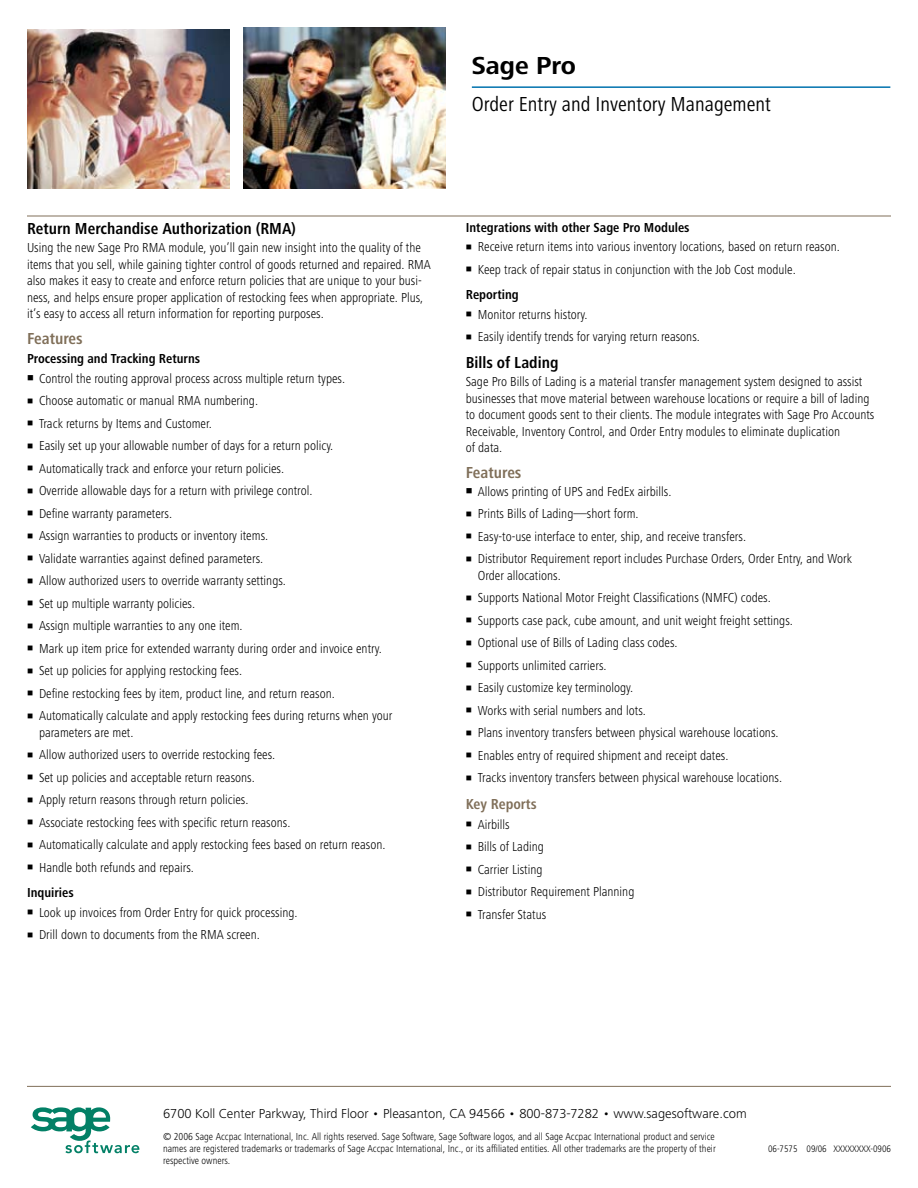
<style>
.page{position:relative;width:918px;height:1188px;background:#fff}
.page>*{position:absolute;margin:0;border:0;box-sizing:border-box;transform-origin:0 0}
.t1{font:700 25.5px "Frutiger Next LT";color:#000}
.t2{font:condensed 21px "Frutiger Next LT";color:#000}
.t3{font:700 condensed 16.5px "Frutiger Next LT";color:#000}
.t4{font:700 condensed 16.5px "Frutiger Next LT";color:#806f59}
.t5{font:700 condensed 15px "Frutiger Next LT";color:#806f59}
.t6{font:300 condensed 13.5px/16.5px "Frutiger Next LT";color:#000}
.t7{font:300 13.5px "Frutiger Next LT";color:#000}
.t8{font:700 condensed 13.5px "Frutiger Next LT";color:#000}
.t9{font:300 condensed 10.5px/12px "Frutiger Next LT";color:#000;text-align:justify}
.t10{font:300 condensed 9.75px "Frutiger Next LT";color:#000}
.s1{font-weight:700}
</style>
<div class="page">
<img style="left:27px;top:30px;width:203px;height:159px">
<img style="left:243px;top:27px;width:203px;height:162px">
<hr style="left:27px;top:1086px;width:864px;height:1px;background:#806f59">
<svg style="left:31px;top:1107px;width:108px;height:46px"></svg>
<hr style="left:27px;top:216px;width:864px;height:1px;background:#806f59">
<hr style="left:472px;top:86px;width:418px;height:2px;background:#0072ae">
<h1 class="t1" style="left:472px;top:51px;width:106px">Sage Pro</h1>
<h2 class="t2" style="left:472px;top:93px;width:301px">Order Entry and Inventory Management</h2>
<p class="t3" style="left:27px;top:219px;width:271px">Return Merchandise Authorization (RMA)</p>
<p class="t6" style="left:27px;top:239px;width:405px">Using the new Sage Pro RMA module, you’ll gain new insight into the quality of the items that you sell, while gaining tighter control of goods returned and repaired. RMA also makes it easy to create and enforce return policies that are unique to your busi&shy;ness, and helps ensure proper application of restocking fees when appropriate. Plus, it’s easy to access all return information for reporting purposes.</p>
<p class="t4" style="left:27px;top:329px;width:57px">Features</p>
<p class="t8" style="left:27px;top:351px;width:175px">Processing and Tracking Returns</p>
<p class="t6" style="left:27px;top:370px;width:320px">■ Control the routing approval process across multiple return types.</p>
<p class="t6" style="left:27px;top:392px;width:233px">■ Choose automatic or manual RMA numbering.</p>
<p class="t6" style="left:27px;top:415px;width:187px">■ Track returns by Items and Customer.</p>
<p class="t6" style="left:27px;top:437px;width:308px">■ Easily set up your allowable number of days for a return policy.</p>
<p class="t6" style="left:27px;top:460px;width:259px">■ Automatically track and enforce your return policies.</p>
<p class="t6" style="left:27px;top:482px;width:287px">■ Override allowable days for a return with privilege control.</p>
<p class="t6" style="left:27px;top:505px;width:147px">■ Define warranty parameters.</p>
<p class="t6" style="left:27px;top:527px;width:243px">■ Assign warranties to products or inventory items.</p>
<p class="t6" style="left:27px;top:550px;width:238px">■ Validate warranties against defined parameters.</p>
<p class="t6" style="left:27px;top:572px;width:261px">■ Allow authorized users to override warranty settings.</p>
<p class="t6" style="left:27px;top:595px;width:170px">■ Set up multiple warranty policies.</p>
<p class="t6" style="left:27px;top:617px;width:217px">■ Assign multiple warranties to any one item.</p>
<p class="t6" style="left:27px;top:640px;width:356px">■ Mark up item price for extended warranty during order and invoice entry.</p>
<p class="t6" style="left:27px;top:662px;width:217px">■ Set up policies for applying restocking fees.</p>
<p class="t6" style="left:27px;top:685px;width:309px">■ Define restocking fees by item, product line, and return reason.</p>
<p class="t6" style="left:39px;top:707px;width:355px;text-indent:-12px">■ Automatically calculate and apply restocking fees during returns when your parameters are met.</p>
<p class="t6" style="left:27px;top:746px;width:250px">■ Allow authorized users to override restocking fees.</p>
<p class="t6" style="left:27px;top:769px;width:229px">■ Set up policies and acceptable return reasons.</p>
<p class="t6" style="left:27px;top:791px;width:223px">■ Apply return reasons through return policies.</p>
<p class="t6" style="left:27px;top:814px;width:265px">■ Associate restocking fees with specific return reasons.</p>
<p class="t6" style="left:27px;top:836px;width:360px">■ Automatically calculate and apply restocking fees based on return reason.</p>
<p class="t6" style="left:27px;top:854px;width:169px;line-height:25.5px">■ Handle both refunds and repairs.<br><span class="s1">Inquiries</span></p>
<p class="t6" style="left:27px;top:904px;width:272px">■ Look up invoices from Order Entry for quick processing.</p>
<p class="t6" style="left:27px;top:926px;width:234px">■ Drill down to documents from the RMA screen.</p>
<p class="t8" style="left:466px;top:220px;width:225px">Integrations with other Sage Pro Modules</p>
<p class="t6" style="left:466px;top:239px;width:376px">■ Receive return items into various inventory locations, based on return reason.</p>
<p class="t6" style="left:466px;top:257px;width:332px;line-height:25.5px">■ Keep track of repair status in conjunction with the Job Cost module.<br><span class="s1">Reporting</span></p>
<p class="t6" style="left:466px;top:306px;width:123px">■ Monitor returns history.</p>
<p class="t6" style="left:466px;top:329px;width:236px">■ Easily identify trends for varying return reasons.</p>
<p class="t3" style="left:466px;top:354px;width:94px">Bills of Lading</p>
<p class="t6" style="left:466px;top:374px;width:410px">Sage Pro Bills of Lading is a material transfer management system designed to assist businesses that move material between warehouse locations or require a bill of lading to document goods sent to their clients. The module integrates with Sage Pro Accounts Receivable, Inventory Control, and Order Entry modules to eliminate duplication<br>of data.</p>
<p class="t4" style="left:466px;top:463px;width:57px">Features</p>
<p class="t6" style="left:466px;top:483px;width:207px">■ Allows printing of UPS and FedEx airbills.</p>
<p class="t6" style="left:466px;top:506px;width:174px">■ Prints Bills of Lading—short form.</p>
<p class="t6" style="left:466px;top:528px;width:282px">■ Easy-to-use interface to enter, ship, and receive transfers.</p>
<p class="t6" style="left:478px;top:551px;width:376px;text-indent:-12px">■ Distributor Requirement report includes Purchase Orders, Order Entry, and Work<br>Order allocations.</p>
<p class="t6" style="left:466px;top:590px;width:307px">■ Supports National Motor Freight Classifications (NMFC) codes.</p>
<p class="t6" style="left:466px;top:612px;width:329px">■ Supports case pack, cube amount, and unit weight freight settings.</p>
<p class="t6" style="left:466px;top:635px;width:213px">■ Optional use of Bills of Lading class codes.</p>
<p class="t6" style="left:466px;top:657px;width:142px">■ Supports unlimited carriers.</p>
<p class="t6" style="left:466px;top:680px;width:169px">■ Easily customize key terminology.</p>
<p class="t6" style="left:466px;top:702px;width:182px">■ Works with serial numbers and lots.</p>
<p class="t6" style="left:466px;top:725px;width:314px">■ Plans inventory transfers between physical warehouse locations.</p>
<p class="t6" style="left:466px;top:747px;width:264px">■ Enables entry of required shipment and receipt dates.</p>
<p class="t6" style="left:466px;top:770px;width:318px">■ Tracks inventory transfers between physical warehouse locations.</p>
<p class="t5" style="left:466px;top:796px;width:72px">Key Reports</p>
<p class="t6" style="left:466px;top:816px;width:45px">■ Airbills</p>
<p class="t6" style="left:466px;top:839px;width:80px">■ Bills of Lading</p>
<p class="t6" style="left:466px;top:861px;width:78px">■ Carrier Listing</p>
<p class="t6" style="left:466px;top:884px;width:170px">■ Distributor Requirement Planning</p>
<p class="t6" style="left:466px;top:906px;width:82px">■ Transfer Status</p>
<p class="t7" style="left:163px;top:1106px;width:585px">6700 Koll Center Parkway, Third Floor • Pleasanton, CA 94566 • 800-873-7282 • www.sagesoftware.com</p>
<p class="t9" style="left:163px;top:1131px;width:554px">© 2006 Sage Accpac International, Inc. All rights reserved. Sage Software, Sage Software logos, and all Sage Accpac International product and service names are registered trademarks or trademarks of Sage Accpac International, Inc., or its affiliated entities. All other trademarks are the property of their respective owners.</p>
<p class="t10" style="left:768px;top:1143px;width:124px">06-7575 09/06 XXXXXXXX-0906</p>
</div>
